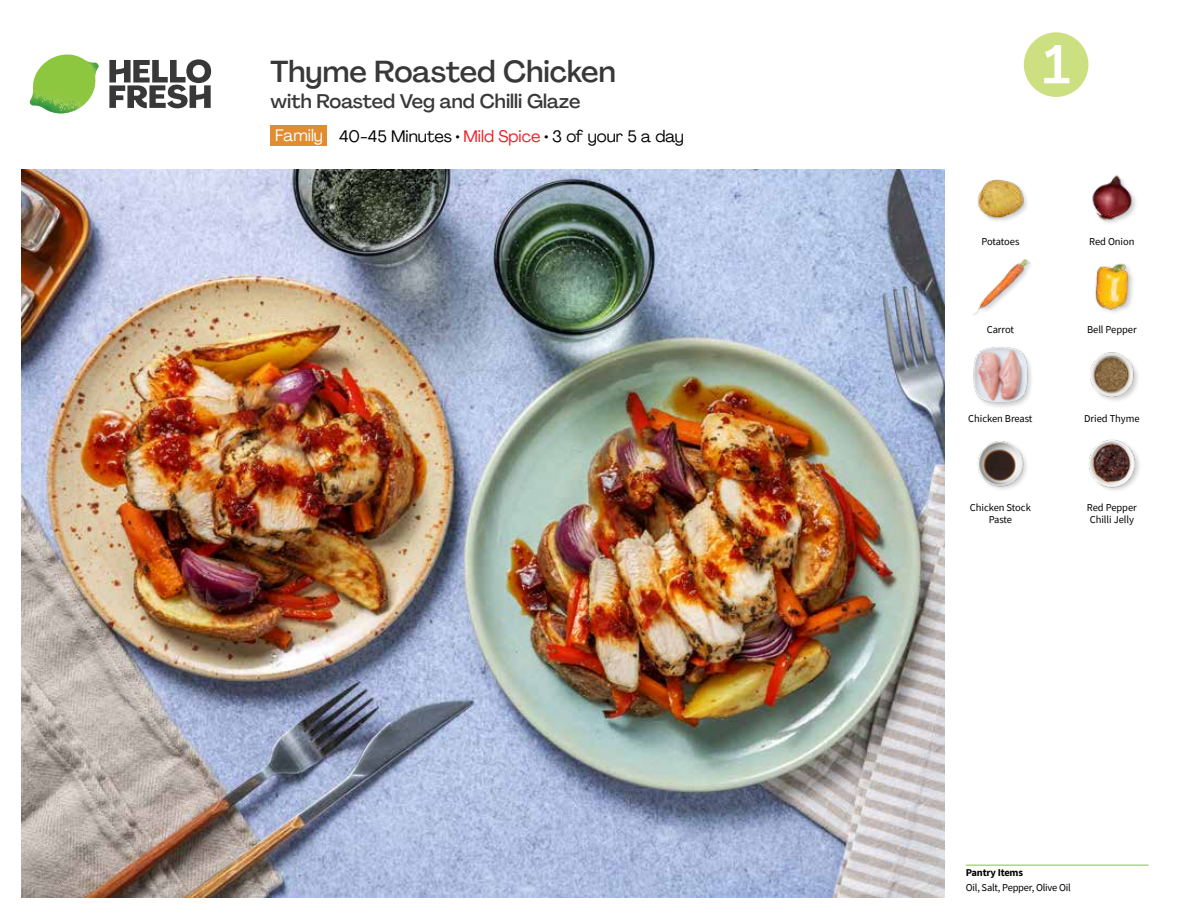
<style>
.page{position:relative;width:1188px;height:918px;background:#fff}
.page>*{position:absolute;margin:0;border:0;box-sizing:border-box;transform-origin:0 0}
.t1{font:500 54px "Agrandir";color:#fff}
.t2{font:500 30px "Agrandir";letter-spacing:-.005em;color:#383839}
.t3{font:500 19.5px "Agrandir";color:#383839}
.t4{font:16.5px "Agrandir";color:#000}
.t5{font:16.5px "Agrandir";color:#fff}
.t6{font:10.5px/12px "Source Sans Pro";letter-spacing:-.005em;color:#000}
.t7{font:700 10.5px "Source Sans Pro";letter-spacing:-.02em;color:#000}
.s1{color:#ed1d24}
</style>
<div class="page">
<svg style="left:109px;top:59px;width:102px;height:49px"></svg>
<img style="left:30px;top:55px;width:69px;height:59px">
<img style="left:21px;top:170px;width:924px;height:728px">
<hr style="left:966px;top:865px;width:183px;height:1px;background:#82c341">
<div style="left:271px;top:126px;width:56px;height:20px;background:#e18c31"></div>
<div style="left:973px;top:346px;width:62px;height:63px;background:#000;opacity:.2"></div>
<img style="left:973px;top:346px;width:56px;height:57px">
<img style="left:977px;top:441px;width:50px;height:49px">
<img style="left:1088px;top:439px;width:52px;height:52px">
<img style="left:1090px;top:352px;width:48px;height:49px">
<img style="left:977px;top:179px;width:50px;height:42px">
<img style="left:973px;top:259px;width:56px;height:56px">
<img style="left:1095px;top:263px;width:38px;height:49px">
<img style="left:1092px;top:175px;width:44px;height:48px">
<svg style="left:1023px;top:32px;width:66px;height:65px"></svg>
<h2 class="t2" style="left:271px;top:53px;width:347px">Thyme Roasted Chicken</h2>
<h3 class="t3" style="left:271px;top:89px;width:311px">with Roasted Veg and Chilli Glaze</h3>
<h3 class="t5" style="left:275px;top:125px;width:49px">Family</h3>
<h3 class="t4" style="left:339px;top:126px;width:346px">40-45 Minutes • <span class="s1">Mild Spice</span> • 3 of your 5 a day</h3>
<h1 class="t1" style="left:1043px;top:31px;width:29px">1</h1>
<p class="t6" style="left:981px;top:235px;width:40px">Potatoes</p>
<p class="t6" style="left:1089px;top:235px;width:47px">Red Onion</p>
<p class="t6" style="left:987px;top:324px;width:29px">Carrot</p>
<p class="t6" style="left:1087px;top:324px;width:51px">Bell Pepper</p>
<p class="t6" style="left:968px;top:413px;width:66px">Chicken Breast</p>
<p class="t6" style="left:1084px;top:413px;width:57px">Dried Thyme</p>
<p class="t6" style="left:970px;top:501px;width:62px;text-align:center">Chicken Stock<br>Paste</p>
<p class="t6" style="left:1087px;top:501px;width:51px">Red Pepper<br>Chilli Jelly</p>
<p class="t7" style="left:966px;top:866px;width:59px">Pantry Items</p>
<p class="t6" style="left:966px;top:881px;width:107px">Oil, Salt, Pepper, Olive Oil</p>
</div>
